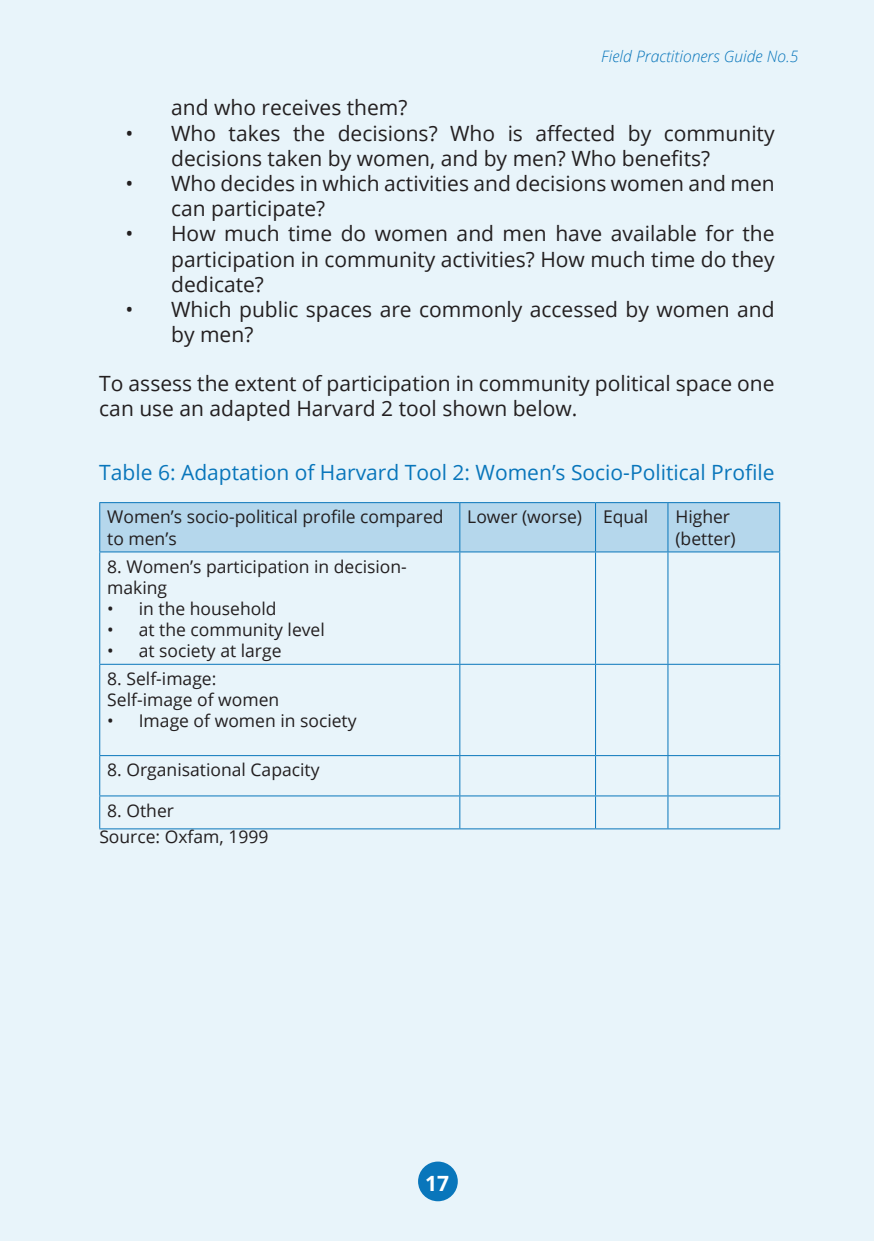
<style>
.page{position:relative;width:874px;height:1241px;background:#fff}
.page>*{position:absolute;margin:0;border:0;box-sizing:border-box;transform-origin:0 0}
.t1{font:21px/25.2px "Open Sans";color:#231f20}
.t2{font:21px "Open Sans";color:#0976bb}
.t3{font:700 21px "Open Sans";color:#fff}
.t4{font:17.5px/21px "Open Sans";color:#231f20}
.t5{font:italic 300 15.75px "Open Sans";color:#0976bb}
</style>
<div class="page">
<div style="left:0;top:0;width:873px;height:1240px;background:#e8f4fa"></div>
<div style="left:418px;top:1161px;width:39px;height:39px;background:#0976bb;border-radius:50%"></div>
<div style="left:100px;top:503px;width:678px;height:48px;background:#b5d7ec"></div>
<hr style="left:99px;top:502px;width:360px;height:1px;background:#0976bb">
<hr style="left:99px;top:503px;width:1px;height:48px;background:#0976bb">
<hr style="left:459px;top:502px;width:136px;height:1px;background:#0976bb">
<hr style="left:459px;top:503px;width:1px;height:48px;background:#0976bb">
<hr style="left:595px;top:502px;width:72px;height:1px;background:#0976bb">
<hr style="left:594px;top:503px;width:1px;height:48px;background:#0976bb">
<hr style="left:667px;top:502px;width:112px;height:1px;background:#0976bb">
<hr style="left:667px;top:503px;width:1px;height:48px;background:#0976bb">
<hr style="left:778px;top:503px;width:1px;height:48px;background:#0976bb">
<hr style="left:99px;top:551px;width:360px;height:1px;background:#0976bb">
<hr style="left:99px;top:552px;width:1px;height:111px;background:#0976bb">
<hr style="left:459px;top:551px;width:136px;height:1px;background:#0976bb">
<hr style="left:459px;top:552px;width:1px;height:111px;background:#0976bb">
<hr style="left:595px;top:551px;width:72px;height:1px;background:#0976bb">
<hr style="left:594px;top:552px;width:1px;height:111px;background:#0976bb">
<hr style="left:667px;top:551px;width:112px;height:1px;background:#0976bb">
<hr style="left:667px;top:552px;width:1px;height:111px;background:#0976bb">
<hr style="left:778px;top:552px;width:1px;height:111px;background:#0976bb">
<hr style="left:99px;top:663px;width:360px;height:1px;background:#0976bb">
<hr style="left:99px;top:664px;width:1px;height:91px;background:#0976bb">
<hr style="left:459px;top:663px;width:136px;height:1px;background:#0976bb">
<hr style="left:459px;top:664px;width:1px;height:91px;background:#0976bb">
<hr style="left:595px;top:663px;width:72px;height:1px;background:#0976bb">
<hr style="left:594px;top:664px;width:1px;height:91px;background:#0976bb">
<hr style="left:667px;top:663px;width:112px;height:1px;background:#0976bb">
<hr style="left:667px;top:664px;width:1px;height:91px;background:#0976bb">
<hr style="left:778px;top:664px;width:1px;height:91px;background:#0976bb">
<hr style="left:99px;top:755px;width:360px;height:1px;background:#0976bb">
<hr style="left:99px;top:756px;width:1px;height:39px;background:#0976bb">
<hr style="left:459px;top:755px;width:136px;height:1px;background:#0976bb">
<hr style="left:459px;top:756px;width:1px;height:39px;background:#0976bb">
<hr style="left:595px;top:755px;width:72px;height:1px;background:#0976bb">
<hr style="left:594px;top:756px;width:1px;height:39px;background:#0976bb">
<hr style="left:667px;top:755px;width:112px;height:1px;background:#0976bb">
<hr style="left:667px;top:756px;width:1px;height:39px;background:#0976bb">
<hr style="left:778px;top:756px;width:1px;height:39px;background:#0976bb">
<hr style="left:99px;top:795px;width:360px;height:1px;background:#0976bb">
<hr style="left:99px;top:796px;width:1px;height:32px;background:#0976bb">
<hr style="left:459px;top:795px;width:136px;height:1px;background:#0976bb">
<hr style="left:459px;top:796px;width:1px;height:32px;background:#0976bb">
<hr style="left:595px;top:795px;width:72px;height:1px;background:#0976bb">
<hr style="left:594px;top:796px;width:1px;height:32px;background:#0976bb">
<hr style="left:667px;top:795px;width:112px;height:1px;background:#0976bb">
<hr style="left:667px;top:796px;width:1px;height:32px;background:#0976bb">
<hr style="left:778px;top:796px;width:1px;height:32px;background:#0976bb">
<hr style="left:99px;top:828px;width:360px;height:1px;background:#0976bb">
<hr style="left:459px;top:828px;width:136px;height:1px;background:#0976bb">
<hr style="left:595px;top:828px;width:72px;height:1px;background:#0976bb">
<hr style="left:667px;top:828px;width:112px;height:1px;background:#0976bb">
<p class="t5" style="left:601px;top:45px;width:199px">Field Practitioners Guide No.5</p>
<p class="t1" style="left:171px;top:95px;width:238px">and who receives them?</p>
<p class="t1" style="left:171px;top:120px;width:604px;text-indent:-46px">• Who takes the decisions? Who is affected by community decisions taken by women, and by men? Who benefits?</p>
<p class="t1" style="left:171px;top:170px;width:604px;text-indent:-46px">• Who decides in which activities and decisions women and men can participate?</p>
<p class="t1" style="left:171px;top:221px;width:604px;text-align:justify;text-indent:-46px">• How much time do women and men have available for the participation in community activities? How much time do they dedicate?</p>
<p class="t1" style="left:171px;top:296px;width:604px;text-indent:-46px">• Which public spaces are commonly accessed by women and by men?</p>
<p class="t1" style="left:99px;top:370px;width:676px">To assess the extent of participation in community political space one can use an adapted Harvard 2 tool shown below.</p>
<p class="t2" style="left:99px;top:458px;width:676px">Table 6: Adaptation of Harvard Tool 2: Women’s Socio-Political Profile</p>
<p class="t4" style="left:107px;top:506px;width:338px">Women’s socio-political profile compared to men’s</p>
<p class="t4" style="left:467px;top:506px;width:182px">Lower (worse) Equal</p>
<p class="t4" style="left:675px;top:506px;width:62px">Higher (better)</p>
<p class="t4" style="left:107px;top:555px;width:301px">8. Women’s participation in decision&shy;making</p>
<p class="t4" style="left:107px;top:597px;width:171px">• in the household</p>
<p class="t4" style="left:107px;top:618px;width:219px">• at the community level</p>
<p class="t4" style="left:107px;top:639px;width:176px">• at society at large</p>
<p class="t4" style="left:107px;top:667px;width:173px">8. Self-image:<br>Self-image of women</p>
<p class="t4" style="left:107px;top:709px;width:251px">• Image of women in society</p>
<p class="t4" style="left:107px;top:759px;width:214px">8. Organisational Capacity</p>
<p class="t4" style="left:99px;top:796px;width:171px;line-height:26.6px;text-indent:8px">8. Other<br>Source: Oxfam, 1999</p>
<p class="t3" style="left:425px;top:1167px;width:25px">17</p>
</div>
